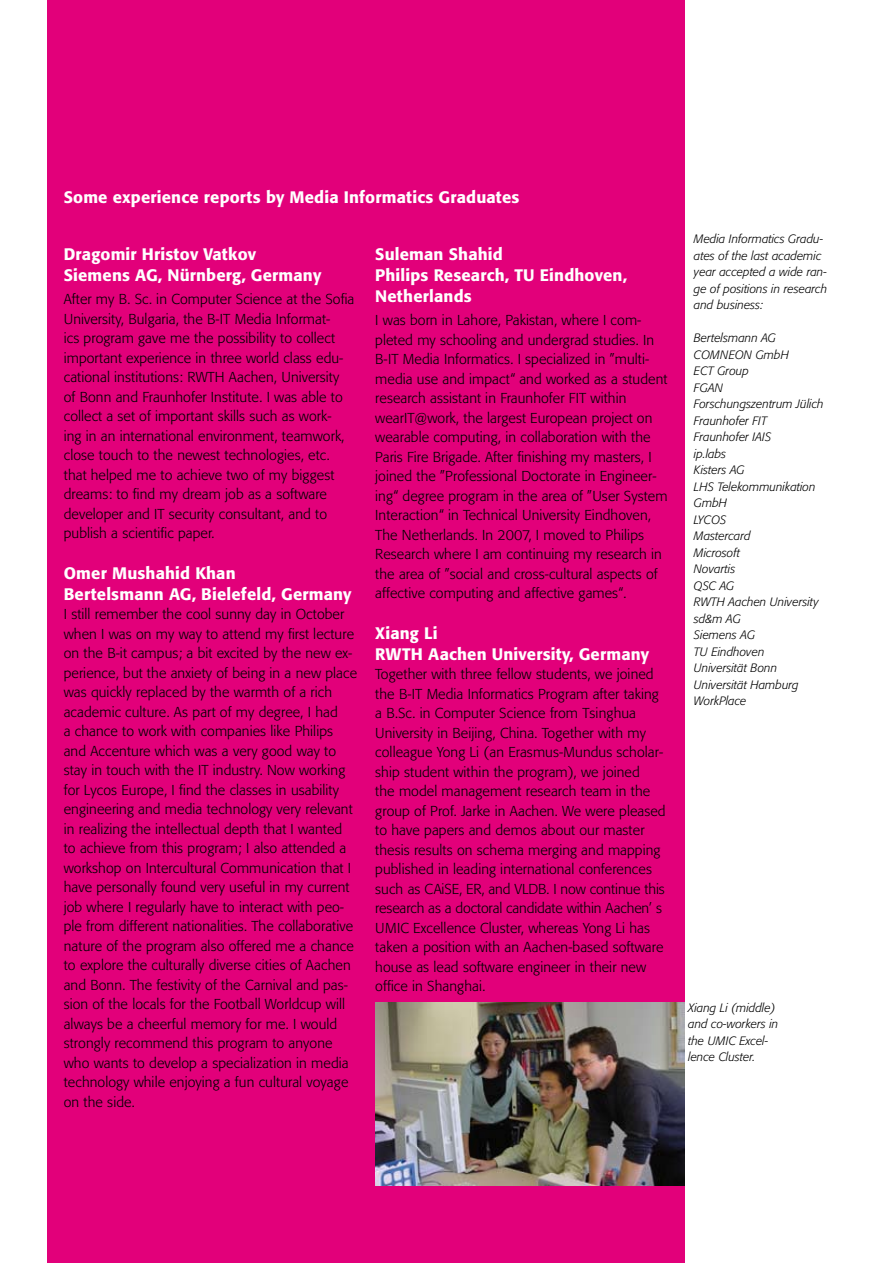
<style>
.page{position:relative;width:893px;height:1263px;background:#fff}
.page>*{position:absolute;margin:0;border:0;box-sizing:border-box;transform-origin:0 0}
.t1{font:500 16.5px/21px "Formata BQ";letter-spacing:.01em;color:#fff}
.t2{font:300 14.25px/19.5px "Formata BQ";letter-spacing:.005em;color:#000}
.t3{font:italic 300 12px/16.5px "Formata BQ";color:#000}
</style>
<div class="page">
<div style="left:47px;top:0;width:638px;height:1263px;background:#e2007a"></div>
<img style="left:375px;top:1002px;width:310px;height:184px">
<p class="t1" style="left:64px;top:187px;width:457px">Some experience reports by Media Informatics Graduates</p>
<p class="t1" style="left:64px;top:243px;width:259px">Dragomir Hristov Vatkov<br>Siemens AG, Nürnberg, Germany</p>
<p class="t2" style="left:64px;top:290px;width:292px">After my B. Sc. in Computer Science at the Sofia University, Bulgaria, the B-IT Media Informat-<br>ics program gave me the possibility to collect important experience in three world class edu&shy;cational institutions: RWTH Aachen, University of Bonn and Fraunhofer Institute. I was able to collect a set of important skills such as work-<br>ing in an international environment, teamwork, close touch to the newest technologies, etc. that helped me to achieve two of my biggest dreams: to find my dream job as a software developer and IT security consultant, and to publish a scientific paper.</p>
<p class="t1" style="left:64px;top:563px;width:289px">Omer Mushahid Khan<br>Bertelsmann AG, Bielefeld, Germany</p>
<p class="t2" style="left:64px;top:605px;width:295px">I still remember the cool sunny day in October when I was on my way to attend my first lecture on the B-it campus; a bit excited by the new ex&shy;perience, but the anxiety of being in a new place was quickly replaced by the warmth of a rich academic culture. As part of my degree, I had<br>a chance to work with companies like Philips and Accenture which was a very good way to stay in touch with the IT industry. Now working for Lycos Europe, I find the classes in usability engineering and media technology very relevant in realizing the intellectual depth that I wanted to achieve from this program; I also attended a workshop on Intercultural Communication that I have personally found very useful in my current job where I regularly have to interact with peo&shy;ple from different nationalities. The collaborative nature of the program also offered me a chance to explore the culturally diverse cities of Aachen and Bonn. The festivity of the Carnival and pas&shy;sion of the locals for the Football Worldcup will always be a cheerful memory for me. I would strongly recommend this program to anyone who wants to develop a specialization in media technology while enjoying a fun cultural voyage on the side.</p>
<p class="t1" style="left:375px;top:243px;width:253px">Suleman Shahid<br>Philips Research, TU Eindhoven,<br>Netherlands</p>
<p class="t2" style="left:375px;top:311px;width:294px">I was born in Lahore, Pakistan, where I com&shy;pleted my schooling and undergrad studies. In B-IT Media Informatics. I specialized in ”multi&shy;media use and impact“ and worked as a student research assistant in Fraunhofer FIT within wearIT@work, the largest European project on wearable computing, in collaboration with the Paris Fire Brigade. After finishing my masters, I joined the ”Professional Doctorate in Engineer&shy;ing“ degree program in the area of ”User System Interaction“ in Technical University Eindhoven, The Netherlands. In 2007, I moved to Philips Research where I am continuing my research in the area of ”social and cross-cultural aspects of affective computing and affective games“.</p>
<p class="t1" style="left:375px;top:623px;width:275px">Xiang Li<br>RWTH Aachen University, Germany</p>
<p class="t2" style="left:375px;top:665px;width:292px">Together with three fellow students, we joined the B-IT Media Informatics Program after taking a B.Sc. in Computer Science from Tsinghua University in Beijing, China. Together with my colleague Yong Li (an Erasmus-Mundus scholar&shy;ship student within the program), we joined<br>the model management research team in the group of Prof. Jarke in Aachen. We were pleased to have papers and demos about our master thesis results on schema merging and mapping published in leading international conferences such as CAiSE, ER, and VLDB. I now continue this research as a doctoral candidate within Aachen’ s UMIC Excellence Cluster, whereas Yong Li has taken a position with an Aachen-based software house as lead software engineer in their new office in Shanghai.</p>
<p class="t3" style="left:694px;top:231px;width:135px">Media Informatics Gradu&shy;ates of the last academic year accepted a wide ran&shy;ge of positions in research and business:</p>
<p class="t3" style="left:694px;top:330px;width:131px">Bertelsmann AG<br>COMNEON GmbH<br>ECT Group<br>FGAN<br>Forschungszentrum Jülich<br>Fraunhofer FIT<br>Fraunhofer IAIS<br>ip.labs<br>Kisters AG<br>LHS Telekommunikation<br>GmbH<br>LYCOS<br>Mastercard<br>Microsoft<br>Novartis<br>QSC AG<br>RWTH Aachen University sd&amp;m AG<br>Siemens AG<br>TU Eindhoven<br>Universität Bonn<br>Universität Hamburg<br>WorkPlace</p>
<p class="t3" style="left:688px;top:999px;width:92px">Xiang Li (middle) and co-workers in the UMIC Excel&shy;lence Cluster.</p>
</div>
